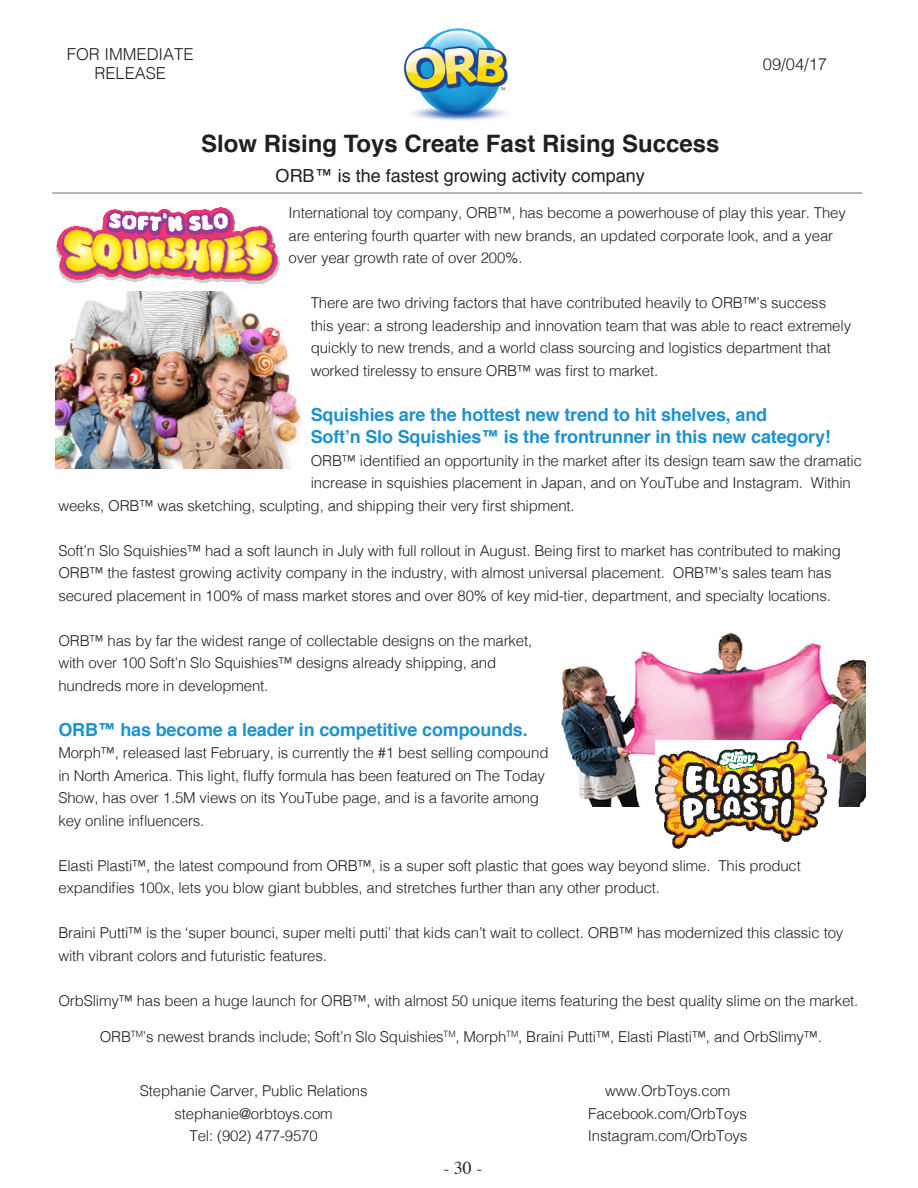
<style>
.page{position:relative;width:918px;height:1188px;background:#fff}
.page>*{position:absolute;margin:0;border:0;box-sizing:border-box;transform-origin:0 0}
.t1{font:700 24px "Helvetica";color:#231f20}
.t2{font:700 18px "Helvetica";letter-spacing:-.01em;color:#1e92d0}
.t3{font:18px "Helvetica";color:#231f20}
.t4{font:18px "Times";color:#231f20}
.t5{font:300 16.5px/19.8px "Helvetica";color:#231f20;text-align:center}
.t6{font:300 15px/22.5px "Helvetica";letter-spacing:-.01em;color:#231f20}
</style>
<div class="page">
<img style="left:403px;top:28px;width:105px;height:93px">
<img style="left:56px;top:208px;width:223px;height:75px">
<img style="left:55px;top:292px;width:248px;height:176px">
<hr style="left:52px;top:193px;width:810px;height:1px;background:#6c6d70">
<img style="left:561px;top:632px;width:305px;height:175px">
<img style="left:656px;top:741px;width:171px;height:108px">
<p class="t5" style="left:67px;top:43px;width:128px">FOR IMMEDIATE<br>RELEASE</p>
<p class="t5" style="left:763px;top:53px;width:66px">09/04/17</p>
<p class="t1" style="left:201px;top:124px;width:520px">Slow Rising Toys Create Fast Rising Success</p>
<p class="t3" style="left:276px;top:162px;width:371px">ORB™ is the fastest growing activity company</p>
<p class="t6" style="left:288px;top:201px;width:559px">International toy company, ORB™, has become a powerhouse of play this year. They are entering fourth quarter with new brands, an updated corporate look, and a year over year growth rate of over 200%.</p>
<p class="t6" style="left:311px;top:291px;width:542px">There are two driving factors that have contributed heavily to ORB™’s success this year: a strong leadership and innovation team that was able to react extremely quickly to new trends, and a world class sourcing and logistics department that worked tirelessy to ensure ORB™ was first to market.</p>
<p class="t2" style="left:311px;top:400px;width:458px">Squishies are the hottest new trend to hit shelves, and</p>
<p class="t2" style="left:311px;top:422px;width:522px">Soft’n Slo Squishies™ is the frontrunner in this new category!</p>
<p class="t6" style="left:311px;top:448px;width:553px">ORB™ identified an opportunity in the market after its design team saw the dramatic</p>
<p class="t6" style="left:311px;top:471px;width:542px">increase in squishies placement in Japan, and on YouTube and Instagram. Within</p>
<p class="t6" style="left:58px;top:493px;width:518px">weeks, ORB™ was sketching, sculpting, and shipping their very first shipment.</p>
<p class="t6" style="left:58px;top:538px;width:784px">Soft’n Slo Squishies™ had a soft launch in July with full rollout in August. Being first to market has contributed to making<br>ORB™ the fastest growing activity company in the industry, with almost universal placement. ORB™’s sales team has secured placement in 100% of mass market stores and over 80% of key mid-tier, department, and specialty locations.</p>
<p class="t6" style="left:58px;top:628px;width:475px">ORB™ has by far the widest range of collectable designs on the market, with over 100 Soft’n Slo Squishies™ designs already shipping, and hundreds more in development.</p>
<p class="t2" style="left:58px;top:715px;width:471px">ORB™ has become a leader in competitive compounds.</p>
<p class="t6" style="left:58px;top:741px;width:492px">Morph™, released last February, is currently the #1 best selling compound in North America. This light, fluffy formula has been featured on The Today Show, has over 1.5M views on its YouTube page, and is a favorite among key online influencers.</p>
<p class="t6" style="left:58px;top:853px;width:744px">Elasti Plasti™, the latest compound from ORB™, is a super soft plastic that goes way beyond slime. This product expandifies 100x, lets you blow giant bubbles, and stretches further than any other product.</p>
<p class="t6" style="left:58px;top:921px;width:787px">Braini Putti™ is the ‘super bounci, super melti putti’ that kids can’t wait to collect. ORB™ has modernized this classic toy with vibrant colors and futuristic features.</p>
<p class="t6" style="left:58px;top:988px;width:802px">OrbSlimy™ has been a huge launch for ORB™, with almost 50 unique items featuring the best quality slime on the market.</p>
<p class="t6" style="left:100px;top:1024px;width:724px">ORB<sup>TM</sup>’s newest brands include; Soft’n Slo Squishies<sup>TM</sup>, Morph<sup>TM</sup>, Braini Putti™, Elasti Plasti™, and OrbSlimy™.</p>
<p class="t6" style="left:140px;top:1079px;width:229px">Stephanie Carver, Public Relations</p>
<p class="t6" style="left:175px;top:1101px;width:160px">stephanie@orbtoys.com</p>
<p class="t6" style="left:190px;top:1124px;width:130px">Tel: (902) 477-9570</p>
<p class="t4" style="left:443px;top:1151px;width:40px">- 30 -</p>
<p class="t6" style="left:605px;top:1079px;width:127px">www.OrbToys.com</p>
<p class="t6" style="left:588px;top:1101px;width:160px">Facebook.com/OrbToys</p>
<p class="t6" style="left:588px;top:1124px;width:161px">Instagram.com/OrbToys</p>
</div>
